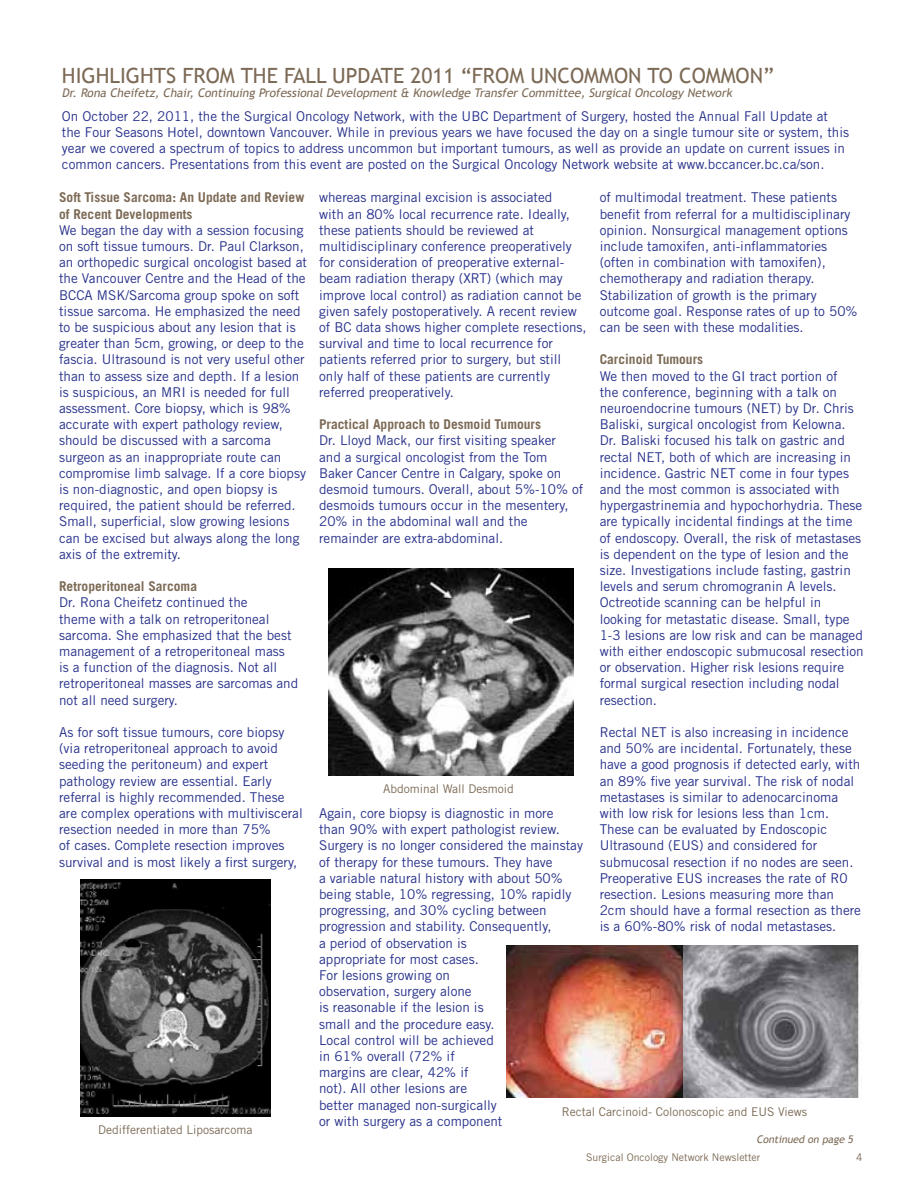
<style>
.page{position:relative;width:918px;height:1188px;background:#fff}
.page>*{position:absolute;margin:0;border:0;box-sizing:border-box;transform-origin:0 0}
.t1{font:21px "Trebuchet MS";color:#7c6a55}
.t2{font:13.5px/16.2px "Trade Gothic";color:#27318b}
.t3{font:700 13.5px/16.2px "Trade Gothic";color:#7c6a55}
.t4{font:italic 12px "Trebuchet MS";color:#7c6a55}
.t5{font:12px "Trade Gothic";color:#7c6a55}
.t6{font:10.5px "Trade Gothic";color:#7c6a55}
.t7{font:italic 10.5px "Trebuchet MS";color:#7c6a55}
</style>
<div class="page">
<img style="left:328px;top:568px;width:246px;height:207px">
<img style="left:80px;top:879px;width:190px;height:238px">
<img style="left:507px;top:946px;width:177px;height:152px">
<img style="left:684px;top:946px;width:175px;height:152px">
<h1 class="t1" style="left:62px;top:63px;width:192px">HIG HLIG HTS FROM THE</h1>
<h1 class="t1" style="left:284px;top:63px;width:61px">FALL UPDATE</h1>
<h1 class="t1" style="left:411px;top:63px;width:76px">2011 “FROM</h1>
<h1 class="t1" style="left:531px;top:63px;width:15px">UNCOMMON</h1>
<h1 class="t1" style="left:648px;top:63px;width:47px">TO COMMON</h1>
<h1 class="t1" style="left:763px;top:63px;width:13px">”</h1>
<p class="t4" style="left:62px;top:86px;width:674px">Dr. Rona Cheifetz, Chair, Continuing Professional Development &amp; Knowledge Transfer Committee, Surgical Oncology Network</p>
<p class="t2" style="left:62px;top:108px;width:789px">On October 22, 2011, the the Surgical Oncology Network, with the UBC Department of Surgery, hosted the Annual Fall Update at the Four Seasons Hotel, downtown Vancouver. While in previous years we have focused the day on a single tumour site or system, this year we covered a spectrum of topics to address uncommon but important tumours, as well as provide an update on current issues in common cancers. Presentations from this event are posted on the Surgical Oncology Network website at www.bccancer.bc.ca/son.</p>
<p class="t3" style="left:59px;top:189px;width:247px">Soft Tissue Sarcoma: An Update and Review of Recent Developments</p>
<p class="t2" style="left:59px;top:222px;width:249px">We began the day with a session focusing on soft tissue tumours. Dr. Paul Clarkson, an orthopedic surgical oncologist based at the Vancouver Centre and the Head of the BCCA MSK/Sarcoma group spoke on soft tissue sarcoma. He emphasized the need to be suspicious about any lesion that is greater than 5cm, growing, or deep to the fascia. Ultrasound is not very useful other than to assess size and depth. If a lesion is suspicious, an MRI is needed for full assessment. Core biopsy, which is 98% accurate with expert pathology review, should be discussed with a sarcoma surgeon as an inappropriate route can compromise limb salvage. If a core biopsy is non-diagnostic, and open biopsy is required, the patient should be referred.<br>Small, superficial, slow growing lesions can be excised but always along the long axis of the extremity.</p>
<p class="t3" style="left:59px;top:578px;width:140px">Retroperitoneal Sarcoma</p>
<p class="t2" style="left:59px;top:594px;width:241px">Dr. Rona Cheifetz continued the<br>theme with a talk on retroperitoneal sarcoma. She emphasized that the best management of a retroperitoneal mass<br>is a function of the diagnosis. Not all retroperitoneal masses are sarcomas and not all need surgery.</p>
<p class="t2" style="left:59px;top:724px;width:245px">As for soft tissue tumours, core biopsy (via retroperitoneal approach to avoid seeding the peritoneum) and expert pathology review are essential. Early referral is highly recommended. These are complex operations with multivisceral resection needed in more than 75%<br>of cases. Complete resection improves survival and is most likely a first surgery,</p>
<p class="t5" style="left:98px;top:1122px;width:156px">Dedifferentiated Liposarcoma</p>
<p class="t2" style="left:319px;top:189px;width:269px">whereas marginal excision is associated<br>with an 80% local recurrence rate. Ideally, these patients should be reviewed at multidisciplinary conference preoperatively for consideration of preoperative external&shy;beam radiation therapy (XRT) (which may improve local control) as radiation cannot be given safely postoperatively. A recent review of BC data shows higher complete resections, survival and time to local recurrence for patients referred prior to surgery, but still only half of these patients are currently referred preoperatively.</p>
<p class="t3" style="left:319px;top:416px;width:224px">Practical Approach to Desmoid Tumours</p>
<p class="t2" style="left:319px;top:432px;width:266px">Dr. Lloyd Mack, our first visiting speaker<br>and a surgical oncologist from the Tom Baker Cancer Centre in Calgary, spoke on desmoid tumours. Overall, about 5%-10% of desmoids tumours occur in the mesentery, 20% in the abdominal wall and the remainder are extra-abdominal.</p>
<p class="t2" style="left:600px;top:189px;width:259px">of multimodal treatment. These patients benefit from referral for a multidisciplinary opinion. Nonsurgical management options include tamoxifen, anti-inflammatories (often in combination with tamoxifen), chemotherapy and radiation therapy.<br>Stabilization of growth is the primary outcome goal. Response rates of up to 50% can be seen with these modalities.</p>
<p class="t3" style="left:600px;top:351px;width:105px">Carcinoid Tumours</p>
<p class="t2" style="left:600px;top:368px;width:265px">We then moved to the GI tract portion of<br>the conference, beginning with a talk on neuroendocrine tumours (NET) by Dr. Chris Baliski, surgical oncologist from Kelowna.<br>Dr. Baliski focused his talk on gastric and rectal NET, both of which are increasing in incidence. Gastric NET come in four types and the most common is associated with hypergastrinemia and hypochorhydria. These are typically incidental findings at the time of endoscopy. Overall, the risk of metastases is dependent on the type of lesion and the size. Investigations include fasting, gastrin levels and serum chromogranin A levels.<br>Octreotide scanning can be helpful in looking for metastatic disease. Small, type 1-3 lesions are low risk and can be managed with either endoscopic submucosal resection or observation. Higher risk lesions require formal surgical resection including nodal resection.</p>
<p class="t2" style="left:600px;top:724px;width:263px">Rectal NET is also increasing in incidence and 50% are incidental. Fortunately, these have a good prognosis if detected early, with an 89% five year survival. The risk of nodal metastases is similar to adenocarcinoma with low risk for lesions less than 1cm.<br>These can be evaluated by Endoscopic Ultrasound (EUS) and considered for submucosal resection if no nodes are seen.<br>Preoperative EUS increases the rate of R0 resection. Lesions measuring more than 2cm should have a formal resection as there is a 60%-80% risk of nodal metastases.</p>
<p class="t5" style="left:383px;top:781px;width:132px">Abdominal Wall Desmoid</p>
<p class="t2" style="left:319px;top:805px;width:265px">Again, core biopsy is diagnostic in more than 90% with expert pathologist review.<br>Surgery is no longer considered the mainstay of therapy for these tumours. They have<br>a variable natural history with about 50% being stable, 10% regressing, 10% rapidly progressing, and 30% cycling between progression and stability. Consequently,<br>a period of observation is<br>appropriate for most cases.<br>For lesions growing on<br>observation, surgery alone<br>is reasonable if the lesion is<br>small and the procedure easy.<br>Local control will be achieved<br>in 61% overall (72% if<br>margins are clear, 42% if<br>not). All other lesions are<br>better managed non-surgically<br>or with surgery as a component</p>
<p class="t5" style="left:562px;top:1105px;width:247px">Rectal Carcinoid- Colonoscopic and EUS Views</p>
<p class="t7" style="left:757px;top:1133px;width:100px">Continued on page 5</p>
<p class="t6" style="left:586px;top:1151px;width:176px">Surgical Oncology Network Newsletter</p>
<p class="t6" style="left:856px;top:1151px;width:8px">4</p>
</div>
